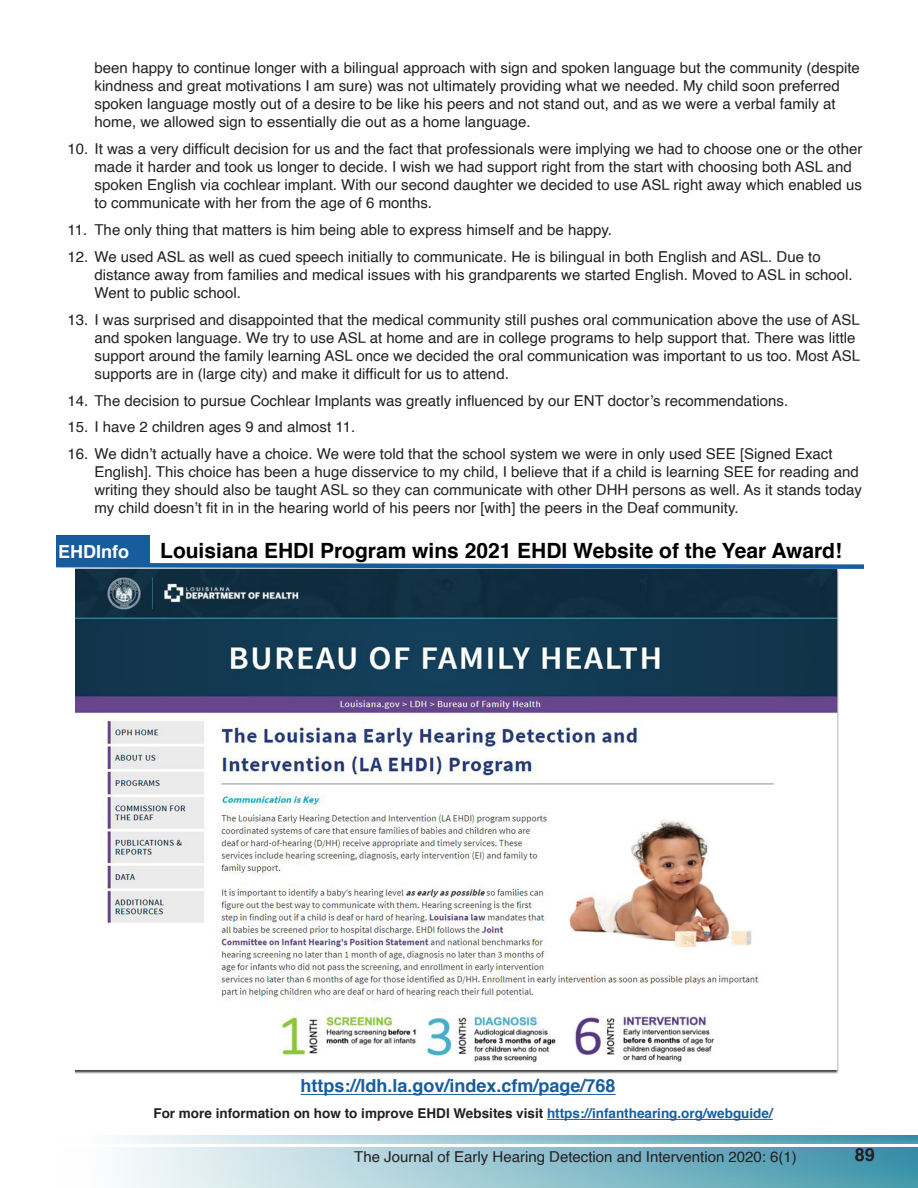
<style>
.page{position:relative;width:918px;height:1188px;background:#fff}
.page>*{position:absolute;margin:0;border:0;box-sizing:border-box;transform-origin:0 0}
.t1{font:700 21px "Helvetica";color:#000}
.t2{font:700 18px "Helvetica";color:#175d9e}
.t3{font:700 18px "Helvetica";color:#fff}
.t4{font:700 18px "Helvetica";color:#231f20}
.t5{font:15px/18px "Helvetica";color:#231f20}
.t6{font:700 13.5px "Helvetica";color:#231f20}
.s1{color:#175d9e}
</style>
<div class="page">
<div style="left:61px;top:1148px;width:857px;height:40px;background:linear-gradient(to right,#fff,#3b91a8)"></div>
<svg style="left:122px;top:1136px;width:796px;height:7px;background:#98c5d1"></svg>
<div style="left:56px;top:535px;width:94px;height:32px;background:#175d9e"></div>
<hr style="left:547px;top:1119px;width:226px;height:1px;background:#175d9e">
<img style="left:75px;top:571px;width:764px;height:503px">
<svg style="left:56px;top:563px;width:808px;height:8px;background:#3d6c95"></svg>
<hr style="left:301px;top:1094px;width:315px;height:1px;background:#175d9e">
<p class="t5" style="left:94px;top:59px;width:767px">been happy to continue longer with a bilingual approach with sign and spoken language but the community (despite kindness and great motivations I am sure) was not ultimately providing what we needed. My child soon preferred spoken language mostly out of a desire to be like his peers and not stand out, and as we were a verbal family at home, we allowed sign to essentially die out as a home language.</p>
<p class="t5" style="left:94px;top:140px;width:769px;text-indent:-27px">10. It was a very difficult decision for us and the fact that professionals were implying we had to choose one or the other made it harder and took us longer to decide. I wish we had support right from the start with choosing both ASL and spoken English via cochlear implant. With our second daughter we decided to use ASL right away which enabled us to communicate with her from the age of 6 months.</p>
<p class="t5" style="left:68px;top:221px;width:546px">11. The only thing that matters is him being able to express himself and be happy.</p>
<p class="t5" style="left:94px;top:248px;width:760px;text-indent:-27px">12. We used ASL as well as cued speech initially to communicate. He is bilingual in both English and ASL. Due to distance away from families and medical issues with his grandparents we started English. Moved to ASL in school.<br>Went to public school.</p>
<p class="t5" style="left:94px;top:311px;width:767px;text-indent:-27px">13. I was surprised and disappointed that the medical community still pushes oral communication above the use of ASL and spoken language. We try to use ASL at home and are in college programs to help support that. There was little support around the family learning ASL once we decided the oral communication was important to us too. Most ASL supports are in (large city) and make it difficult for us to attend.</p>
<p class="t5" style="left:68px;top:392px;width:722px">14. The decision to pursue Cochlear Implants was greatly influenced by our ENT doctor’s recommendations.</p>
<p class="t5" style="left:68px;top:418px;width:289px">15. I have 2 children ages 9 and almost 11.</p>
<p class="t5" style="left:94px;top:445px;width:769px;text-indent:-27px">16. We didn’t actually have a choice. We were told that the school system we were in only used SEE [Signed Exact English]. This choice has been a huge disservice to my child, I believe that if a child is learning SEE for reading and writing they should also be taught ASL so they can communicate with other DHH persons as well. As it stands today my child doesn’t fit in in the hearing world of his peers nor [with] the peers in the Deaf community.</p>
<p class="t3" style="left:58px;top:537px;width:72px">EHDInfo</p>
<p class="t1" style="left:160px;top:534px;width:683px">Louisiana EHDI Program wins 2021 EHDI Website of the Year Award!</p>
<p class="t2" style="left:301px;top:1071px;width:317px">https://ldh.la.gov/index.cfm/page/768</p>
<p class="t6" style="left:153px;top:1102px;width:621px">For more information on how to improve EHDI Websites visit <span class="s1">https://infanthearing.org/webguide/</span></p>
<p class="t5" style="left:354px;top:1148px;width:444px">The Journal of Early Hearing Detection and Intervention 2020: 6(1)</p>
<p class="t4" style="left:855px;top:1140px;width:22px">89</p>
</div>
